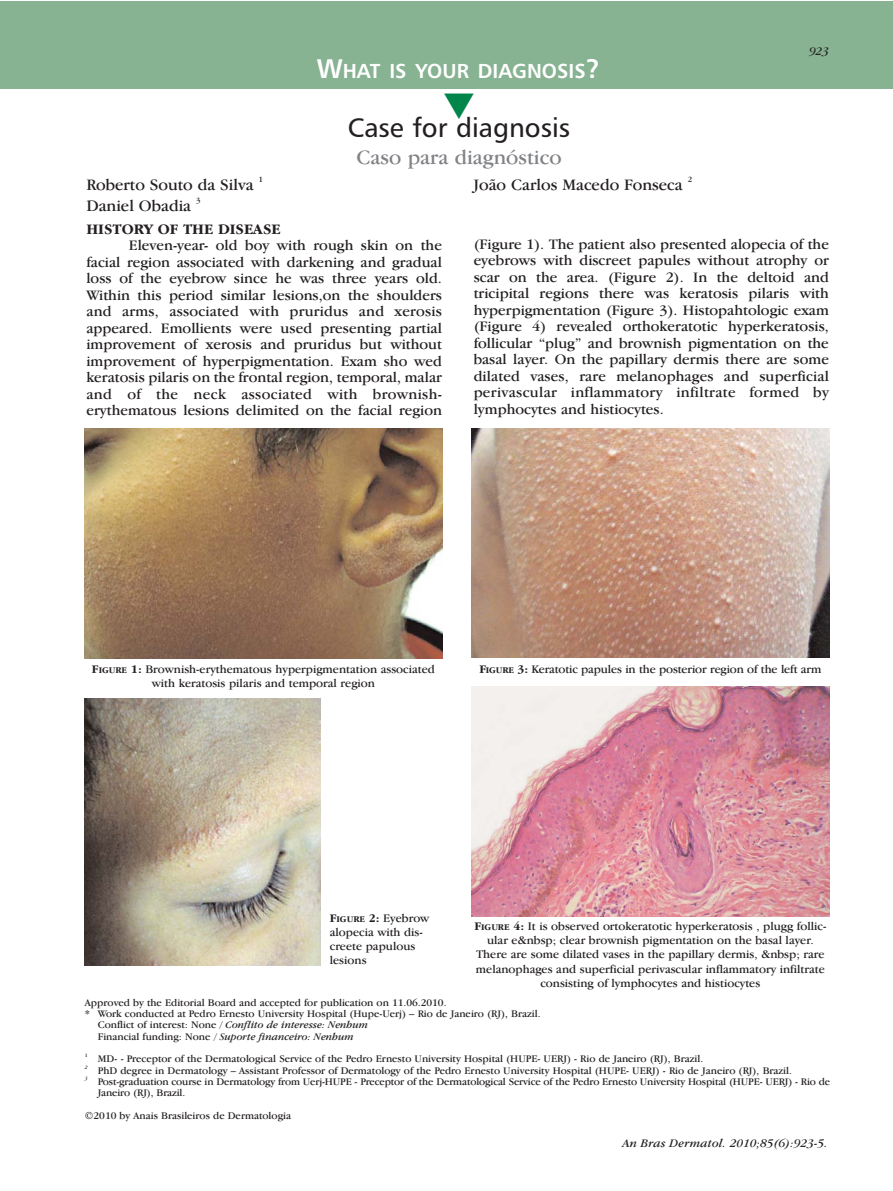
<style>
.page{position:relative;width:893px;height:1191px;background:#fff}
.page>*{position:absolute;margin:0;border:0;box-sizing:border-box;transform-origin:0 0}
.t1{font:27px "Humanist 777 BT Roman B";color:#231f20}
.t2{font:21px "Garamond IT Cby BT";color:#808285}
.t3{font:20.25px "Humanist 777 BT Bold B";color:#fff}
.t4{font:16.5px "Garamond IT Cby BT";color:#231f20}
.t5{font:15px/16.5px "Garamond IT Cby BT";color:#231f20;text-align:justify}
.t6{font:700 15px "Garamond IT Cby BT";color:#231f20}
.t7{font:12px/14.2px "Garamond IT Cby BT";color:#231f20;text-align:center}
.t8{font:italic 12px "Garamond IT Cby BT";letter-spacing:.015em;color:#231f20}
.t9{font:10.5px/11.2px "Garamond IT Cby BT";color:#231f20}
.t10{font:italic 10.5px "Garamond IT Cby BT";color:#231f20}
.t11{font:8.25px "Garamond IT Cby BT";color:#231f20}
.t12{font:italic 5.25px "Garamond IT Cby BT";color:#231f20}
.t13{font:5.25px "Garamond IT Cby BT";color:#231f20}
.s1{font-size:27px}
.s2{font-weight:700}
.s3{font-weight:700;font-size:9px}
.s4{font-style:normal}
</style>
<div class="page">
<div style="left:0;top:1px;width:892px;height:88px;background:#87b392"></div>
<img style="left:85px;top:428px;width:357px;height:230px">
<img style="left:85px;top:698px;width:235px;height:267px">
<img style="left:472px;top:428px;width:357px;height:230px">
<img style="left:472px;top:687px;width:357px;height:229px">
<h3 class="t3" style="left:317px;top:63px;width:285px"><span class="s1">W</span>HAT IS YOUR DIAGNOSIS<span class="s1">?</span></h3>
<h1 class="t1" style="left:348px;top:117px;width:224px">Case for diagnosis</h1>
<h2 class="t2" style="left:357px;top:150px;width:207px">Caso para diagnóstico</h2>
<p class="t4" style="left:86px;top:178px;width:169px">Roberto Souto da Silva</p>
<p class="t11" style="left:259px;top:177px;width:6px">1</p>
<p class="t4" style="left:473px;top:178px;width:211px">João Carlos Macedo Fonseca</p>
<p class="t11" style="left:688px;top:177px;width:6px">2</p>
<p class="t4" style="left:86px;top:199px;width:106px">Daniel Obadia</p>
<p class="t11" style="left:196px;top:198px;width:6px">3</p>
<p class="t8" style="left:809px;top:47px;width:21px">923</p>
<p class="t6" style="left:86px;top:223px;width:196px">HISTORY OF THE DISEASE</p>
<p class="t5" style="left:86px;top:238px;width:357px;text-indent:43px">Eleven-year- old boy with rough skin on the facial region associated with darkening and gradual loss of the eyebrow since he was three years old.<br>Within this period similar lesions,on the shoulders and arms, associated with pruridus and xerosis appeared. Emollients were used presenting partial improvement of xerosis and pruridus but without improvement of hyperpigmentation. Exam sho wed keratosis pilaris on the frontal region, temporal, malar and of the neck associated with brownish&shy;erythematous lesions delimited on the facial region</p>
<p class="t5" style="left:474px;top:237px;width:357px">(Figure 1). The patient also presented alopecia of the eyebrows with discreet papules without atrophy or scar on the area. (Figure 2). In the deltoid and tricipital regions there was keratosis pilaris with hyperpigmentation (Figure 3). Histopahtologic exam (Figure 4) revealed orthokeratotic hyperkeratosis, follicular “plug” and brownish pigmentation on the basal layer. On the papillary dermis there are some dilated vases, rare melanophages and superficial perivascular inflammatory infiltrate formed by lymphocytes and histiocytes.</p>
<p class="t7" style="left:92px;top:663px;width:344px"><span class="s2">F</span><span class="s3">IGURE</span> <span class="s2">1:</span> Brownish-erythematous hyperpigmentation associated with keratosis pilaris and temporal region</p>
<p class="t7" style="left:479px;top:662px;width:343px"><span class="s2">F</span><span class="s3">IGURE</span> <span class="s2">3:</span> Keratotic papules in the posterior region of the left arm</p>
<p class="t7" style="left:330px;top:911px;width:101px;text-align:left"><span class="s2">F</span><span class="s3">IGURE</span> <span class="s2">2:</span> Eyebrow alopecia with dis&shy;creete papulous lesions</p>
<p class="t7" style="left:474px;top:920px;width:353px"><span class="s2">F</span><span class="s3">IGURE</span> <span class="s2">4:</span> It is observed ortokeratotic hyperkeratosis , plugg follic&shy;ular e&amp;nbsp; clear brownish pigmentation on the basal layer.<br>There are some dilated vases in the papillary dermis, &amp;nbsp; rare melanophages and superficial perivascular inflammatory infiltrate consisting of lymphocytes and histiocytes</p>
<p class="t9" style="left:85px;top:997px;width:363px">Approved by the Editorial Board and accepted for publication on 11.06.2010.</p>
<p class="t9" style="left:85px;top:1009px;width:457px">* Work conducted at Pedro Ernesto University Hospital (Hupe-Uerj) – Rio de Janeiro (RJ), Brazil.</p>
<p class="t10" style="left:98px;top:1021px;width:272px"><span class="s4">Conflict of interest: None /</span> Conflito de interesse: Nenhum</p>
<p class="t10" style="left:98px;top:1032px;width:257px"><span class="s4">Financial funding: None /</span> Suporte financeiro: Nenhum</p>
<p class="t13" style="left:85px;top:1053px;width:4px">1</p>
<p class="t9" style="left:98px;top:1054px;width:607px">MD- - Preceptor of the Dermatological Service of the Pedro Ernesto University Hospital (HUPE- UERJ) - Rio de Janeiro (RJ), Brazil.</p>
<p class="t12" style="left:85px;top:1065px;width:4px">2</p>
<p class="t9" style="left:98px;top:1065px;width:696px">PhD degree in Dermatology – Assistant Professor of Dermatology of the Pedro Ernesto University Hospital (HUPE- UERJ) - Rio de Janeiro (RJ), Brazil.</p>
<p class="t12" style="left:85px;top:1076px;width:4px">3</p>
<p class="t9" style="left:98px;top:1076px;width:734px">Post-graduation course in Dermatology from Uerj-HUPE - Preceptor of the Dermatological Service of the Pedro Ernesto University Hospital (HUPE- UERJ) - Rio de<br>Janeiro (RJ), Brazil.</p>
<p class="t9" style="left:85px;top:1110px;width:208px">©2010 by Anais Brasileiros de Dermatologia</p>
<p class="t8" style="left:622px;top:1138px;width:207px">An Bras Dermatol. 2010;85(6):923-5.</p>
</div>
